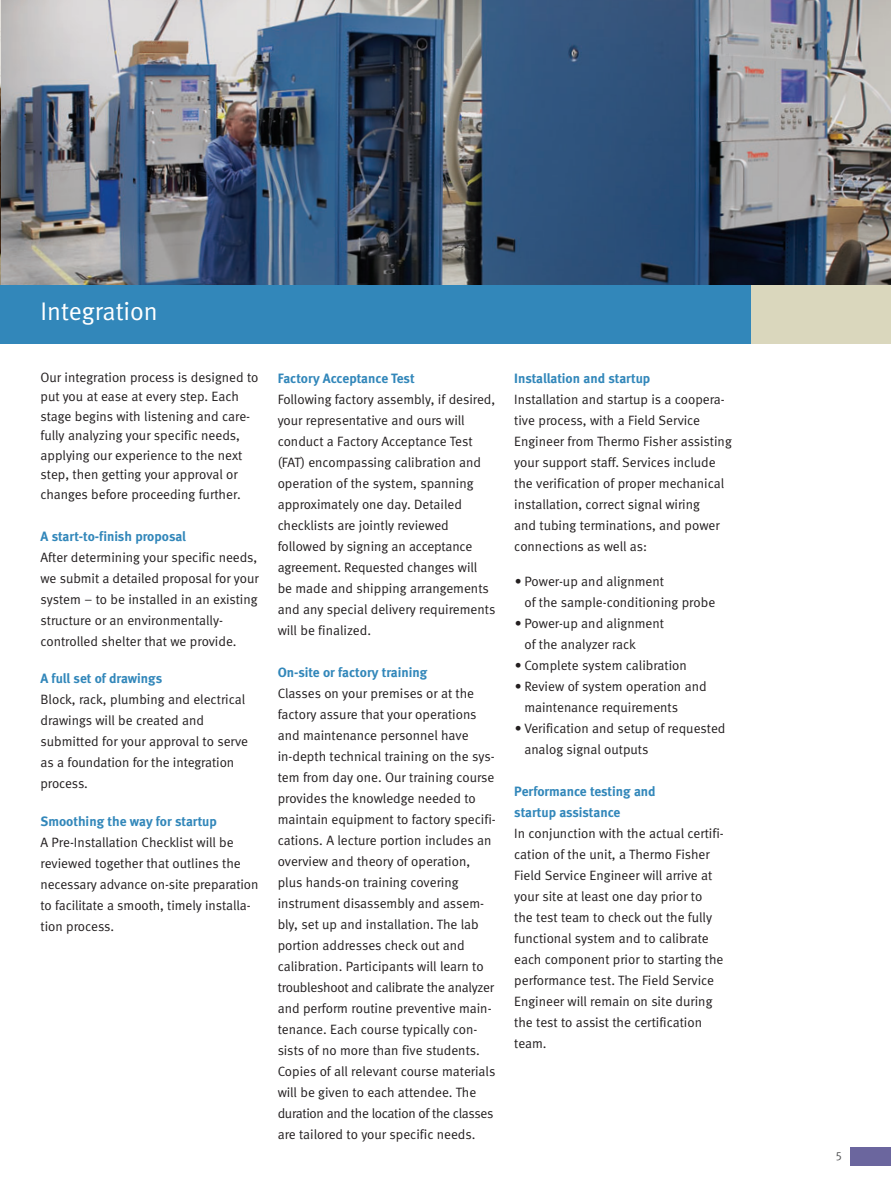
<style>
.page{position:relative;width:891px;height:1188px;background:#fff}
.page>*{position:absolute;margin:0;border:0;box-sizing:border-box;transform-origin:0 0}
.t1{font:25.5px "Meta Normal LF";color:#fff}
.t2{font:13.5px/21px "Meta Normal LF";color:#231f20}
.t3{font:13.5px/21px "Meta Bold LF";color:#3287ba}
.t4{font:12px "Meta Normal LF";color:#57585a}
</style>
<div class="page">
<div style="left:716px;top:285px;width:175px;height:59px;background:#dad7bd"></div>
<div style="left:850px;top:1148px;width:41px;height:18px;background:#6b669e"></div>
<img style="left:0;top:0;width:891px;height:285px">
<div style="left:0;top:285px;width:750px;height:58px;background:#3287ba"></div>
<h1 class="t1" style="left:41px;top:301px;width:119px">Integration</h1>
<p class="t2" style="left:41px;top:368px;width:219px;line-height:19.5px">Our integration process is designed to put you at ease at every step. Each stage begins with listening and care&shy;fully analyzing your specific needs, applying our experience to the next step, then getting your approval or changes before proceeding further.</p>
<p class="t3" style="left:41px;top:526px;width:147px">A start-to-finish proposal</p>
<p class="t2" style="left:41px;top:547px;width:220px">After determining your specific needs, we submit a detailed proposal for your system – to be installed in an existing structure or an environmentally&shy;controlled shelter that we provide.</p>
<p class="t3" style="left:41px;top:669px;width:123px">A full set of drawings</p>
<p class="t2" style="left:41px;top:690px;width:209px">Block, rack, plumbing and electrical drawings will be created and submitted for your approval to serve as a foundation for the integration process.</p>
<p class="t3" style="left:41px;top:811px;width:178px">Smoothing the way for startup</p>
<p class="t2" style="left:41px;top:832px;width:220px">A Pre-Installation Checklist will be reviewed together that outlines the necessary advance on-site preparation to facilitate a smooth, timely installa&shy;tion process.</p>
<p class="t3" style="left:278px;top:369px;width:138px">Factory Acceptance Test</p>
<p class="t2" style="left:278px;top:390px;width:219px">Following factory assembly, if desired, your representative and ours will conduct a Factory Acceptance Test (FAT) encompassing calibration and operation of the system, spanning approximately one day. Detailed checklists are jointly reviewed followed by signing an acceptance agreement. Requested changes will<br>be made and shipping arrangements and any special delivery requirements will be finalized.</p>
<p class="t3" style="left:278px;top:663px;width:151px">On-site or factory training</p>
<p class="t2" style="left:278px;top:684px;width:220px">Classes on your premises or at the factory assure that your operations and maintenance personnel have in-depth technical training on the sys&shy;tem from day one. Our training course provides the knowledge needed to maintain equipment to factory specifi&shy;cations. A lecture portion includes an overview and theory of operation, plus hands-on training covering instrument disassembly and assem&shy;bly, set up and installation. The lab portion addresses check out and calibration. Participants will learn to troubleshoot and calibrate the analyzer and perform routine preventive main&shy;tenance. Each course typically con&shy;sists of no more than five students.<br>Copies of all relevant course materials will be given to each attendee. The duration and the location of the classes are tailored to your specific needs.</p>
<p class="t3" style="left:514px;top:369px;width:138px">Installation and startup</p>
<p class="t2" style="left:514px;top:390px;width:219px">Installation and startup is a coopera&shy;tive process, with a Field Service Engineer from Thermo Fisher assisting your support staff. Services include the verification of proper mechanical installation, correct signal wiring<br>and tubing terminations, and power connections as well as:</p>
<p class="t2" style="left:524px;top:572px;width:192px;text-indent:-10px">• Power-up and alignment<br>of the sample-conditioning probe</p>
<p class="t2" style="left:524px;top:614px;width:141px;text-indent:-10px">• Power-up and alignment of the analyzer rack</p>
<p class="t2" style="left:515px;top:656px;width:174px">• Complete system calibration</p>
<p class="t2" style="left:524px;top:677px;width:184px;text-indent:-10px">• Review of system operation and maintenance requirements</p>
<p class="t2" style="left:524px;top:719px;width:203px;text-indent:-10px">• Verification and setup of requested analog signal outputs</p>
<p class="t3" style="left:514px;top:782px;width:143px">Performance testing and startup assistance</p>
<p class="t2" style="left:514px;top:824px;width:211px">In conjunction with the actual certifi&shy;cation of the unit, a Thermo Fisher Field Service Engineer will arrive at your site at least one day prior to the test team to check out the fully functional system and to calibrate each component prior to starting the performance test. The Field Service Engineer will remain on site during the test to assist the certification team.</p>
<p class="t4" style="left:836px;top:1151px;width:8px">5</p>
</div>
